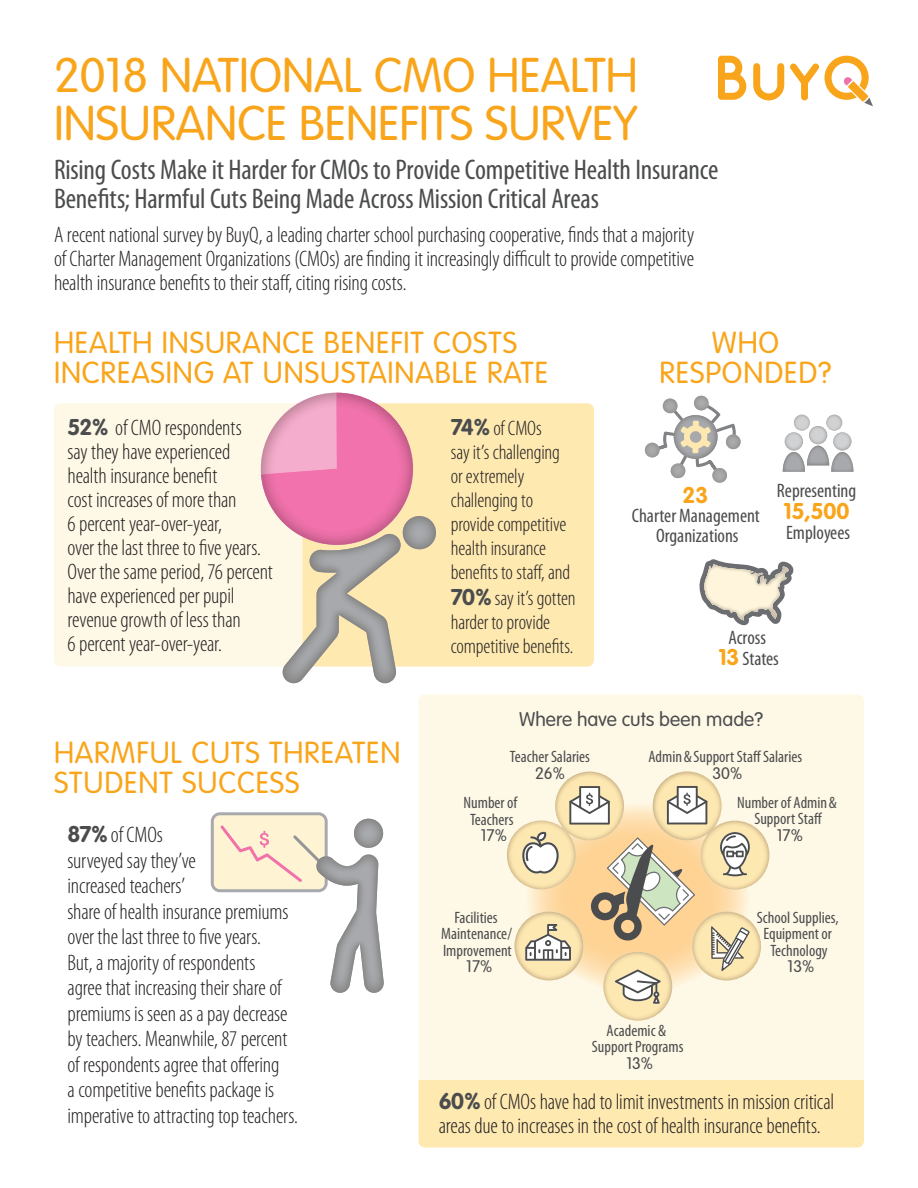
<style>
.page{position:relative;width:918px;height:1188px;background:#fff}
.page>*{position:absolute;margin:0;border:0;box-sizing:border-box;transform-origin:0 0}
.Headline{font:300 48px/48px "VAG Rounded";color:#f9a51b}
.Subhead{font:300 30px/30px "VAG Rounded";letter-spacing:.03em;color:#f9a51b}
.Main_Copy{font:condensed 28.5px/28.5px "Myriad Pro";letter-spacing:-.005em;color:#4b4c4d}
.Main_Copy-2{font:300 condensed 22.5px/24px "Myriad Pro";letter-spacing:-.01em;color:#231f20}
.t1{font:700 22.5px "VAG Rounded";color:#f9a51b}
.Main_Copy-3{font:300 condensed 21px/24px "Myriad Pro";letter-spacing:-.01em;color:#231f20}
.t2{font:condensed 19.5px/19.5px "Myriad Pro";color:#4b4c4d;text-align:center}
.Main_Copy-4{font:300 19.5px "VAG Rounded";letter-spacing:.005em;color:#4b4c4d}
.t3{font:condensed 16.5px/16.5px "Myriad Pro";color:#4b4c4d;text-align:center}
.s1{font-family:"VAG Rounded";font-weight:700;font-stretch:normal;font-size:22.5px;color:#4b4c4d}
.s2{font-family:"VAG Rounded";font-weight:700;font-stretch:normal;color:#4b4c4d}
.s3{font-family:"VAG Rounded";font-weight:700;font-stretch:normal;font-size:22.5px;color:#f9a51b}
.s4{font-family:"VAG Rounded";font-weight:300;font-stretch:normal}
</style>
<div class="page">
<div style="left:418px;top:694px;width:446px;height:386px;background:#fef8e6"></div>
<div style="left:418px;top:1080px;width:446px;height:68px;background:#fee9b1"></div>
<img style="left:526px;top:803px;width:224px;height:186px">
<svg style="left:590px;top:837px;width:105px;height:105px"></svg>
<img style="left:701px;top:821px;width:68px;height:69px">
<svg style="left:720px;top:832px;width:30px;height:44px"></svg>
<img style="left:653px;top:772px;width:69px;height:68px">
<svg style="left:667px;top:786px;width:41px;height:38px"></svg>
<img style="left:555px;top:772px;width:69px;height:68px">
<svg style="left:569px;top:786px;width:41px;height:39px"></svg>
<img style="left:507px;top:821px;width:69px;height:68px;border-radius:34px">
<svg style="left:522px;top:831px;width:37px;height:43px"></svg>
<img style="left:515px;top:912px;width:68px;height:68px">
<svg style="left:525px;top:924px;width:46px;height:37px"></svg>
<img style="left:692px;top:912px;width:69px;height:68px">
<svg style="left:711px;top:926px;width:39px;height:45px"></svg>
<img style="left:603px;top:952px;width:69px;height:69px;border-radius:34px">
<svg style="left:615px;top:969px;width:46px;height:35px"></svg>
<svg style="left:211px;top:812px;width:173px;height:181px"></svg>
<div style="left:54px;top:403px;width:207px;height:264px;background:#fef8e6"></div>
<div style="left:416px;top:403px;width:178px;height:264px;background:#fee9b1"></div>
<img style="left:403px;top:516px;width:33px;height:33px;border-radius:17px">
<svg style="left:261px;top:545px;width:155px;height:138px"></svg>
<img style="left:261px;top:393px;width:155px;height:152px">
<svg style="left:644px;top:396px;width:97px;height:87px"></svg>
<svg style="left:699px;top:559px;width:95px;height:66px"></svg>
<img style="left:704px;top:564px;width:84px;height:56px">
<svg style="left:807px;top:447px;width:43px;height:19px"></svg>
<img style="left:794px;top:415px;width:16px;height:16px;border-radius:8px">
<img style="left:826px;top:415px;width:16px;height:16px;border-radius:8px">
<img style="left:809px;top:426px;width:18px;height:18px;border-radius:9px">
<img style="left:807px;top:446px;width:22px;height:19px">
<img style="left:785px;top:432px;width:18px;height:19px;border-radius:9px">
<img style="left:783px;top:452px;width:22px;height:20px">
<img style="left:833px;top:432px;width:18px;height:19px;border-radius:9px">
<img style="left:831px;top:452px;width:22px;height:20px">
<svg style="left:718px;top:56px;width:28px;height:44px"></svg>
<svg style="left:753px;top:63px;width:31px;height:37px"></svg>
<svg style="left:790px;top:64px;width:29px;height:36px"></svg>
<svg style="left:825px;top:56px;width:48px;height:50px"></svg>
<p class="Headline" style="left:54px;top:53px;width:585px">2018 NATIONAL CMO HEALTH<br>INSURANCE BENEFITS SURVEY</p>
<p class="Main_Copy" style="left:54px;top:156px;width:666px">Rising Costs Make it Harder for CMOs to Provide Competitive Health Insurance<br>Benefits; Harmful Cuts Being Made Across Mission Critical Areas</p>
<p class="Main_Copy-2" style="left:54px;top:223px;width:642px;text-align:justify">A recent national survey by BuyQ, a leading charter school purchasing cooperative, finds that a majority of Charter Management Organizations (CMOs) are finding it increasingly difficult to provide competitive health insurance benefits to their staff, citing rising costs.</p>
<p class="Subhead" style="left:54px;top:329px;width:496px">HEALTH INSURANCE BENEFIT COSTS<br>INCREASING AT UNSUSTAINABLE RATE</p>
<p class="Main_Copy-3" style="left:451px;top:417px;width:121px"><span class="s1">74%</span> of CMOs<br>say it’s challenging or extremely challenging to provide competitive health insurance benefits to staff, and</p>
<p class="Main_Copy-3" style="left:451px;top:586px;width:126px"><span class="s1">70%</span> say it’s gotten harder to provide competitive benefits.</p>
<p class="Main_Copy-2" style="left:68px;top:417px;width:207px"><span class="s2">52%</span> of CMO respondents<br>say they have experienced health insurance benefit<br>cost increases of more than<br>6 percent year-over-year,<br>over the last three to five years.<br>Over the same period, 76 percent have experienced per pupil revenue growth of less than<br>6 percent year-over-year.</p>
<p class="Subhead" style="left:659px;top:329px;width:174px;text-align:center">WHO<br>RESPONDED?</p>
<p class="t1" style="left:682px;top:481px;width:27px">23</p>
<p class="t2" style="left:632px;top:506px;width:130px">Charter Management<br>Organizations</p>
<p class="t2" style="left:777px;top:481px;width:81px">Representing</p>
<p class="t1" style="left:783px;top:498px;width:68px">15,500</p>
<p class="t2" style="left:786px;top:523px;width:66px">Employees</p>
<p class="t2" style="left:718px;top:628px;width:62px;line-height:21px">Across<br><span class="s3">13</span> States</p>
<p class="Subhead" style="left:54px;top:739px;width:348px">HARMFUL CUTS THREATEN<br>STUDENT SUCCESS</p>
<p class="Main_Copy-2" style="left:68px;top:822px;width:232px;line-height:25.5px"><span class="s2">87%</span> of CMOs<br>surveyed say they’ve<br>increased teachers’<br>share of health insurance premiums over the last three to five years.<br>But, a majority of respondents<br>agree that increasing their share of premiums is seen as a pay decrease by teachers. Meanwhile, 87 percent of respondents agree that offering<br>a competitive benefits package is imperative to attracting top teachers.</p>
<p class="Main_Copy-4" style="left:519px;top:708px;width:245px">Where have cuts been made?</p>
<p class="t3" style="left:510px;top:749px;width:82px">Teacher Salaries<br><span class="s4">26%</span></p>
<p class="t3" style="left:464px;top:795px;width:55px">Number of<br>Teachers<br><span class="s4">17%</span></p>
<p class="t3" style="left:441px;top:910px;width:72px">Facilities<br>Maintenance/<br>Improvement<br><span class="s4">17%</span></p>
<p class="t3" style="left:648px;top:749px;width:155px">Admin &amp; Support Staff Salaries<br><span class="s4">30%</span></p>
<p class="t3" style="left:737px;top:794px;width:101px">Number of Admin &amp;<br>Support Staff<br><span class="s4">17%</span></p>
<p class="t3" style="left:757px;top:910px;width:83px">School Supplies,<br>Equipment or<br>Technology<br><span class="s4">13%</span></p>
<p class="t3" style="left:592px;top:1023px;width:93px">Academic &amp;<br>Support Programs<br><span class="s4">13%</span></p>
<p class="Main_Copy-2" style="left:439px;top:1090px;width:397px"><span class="s2">60%</span> of CMOs have had to limit investments in mission critical areas due to increases in the cost of health insurance benefits.</p>
</div>
